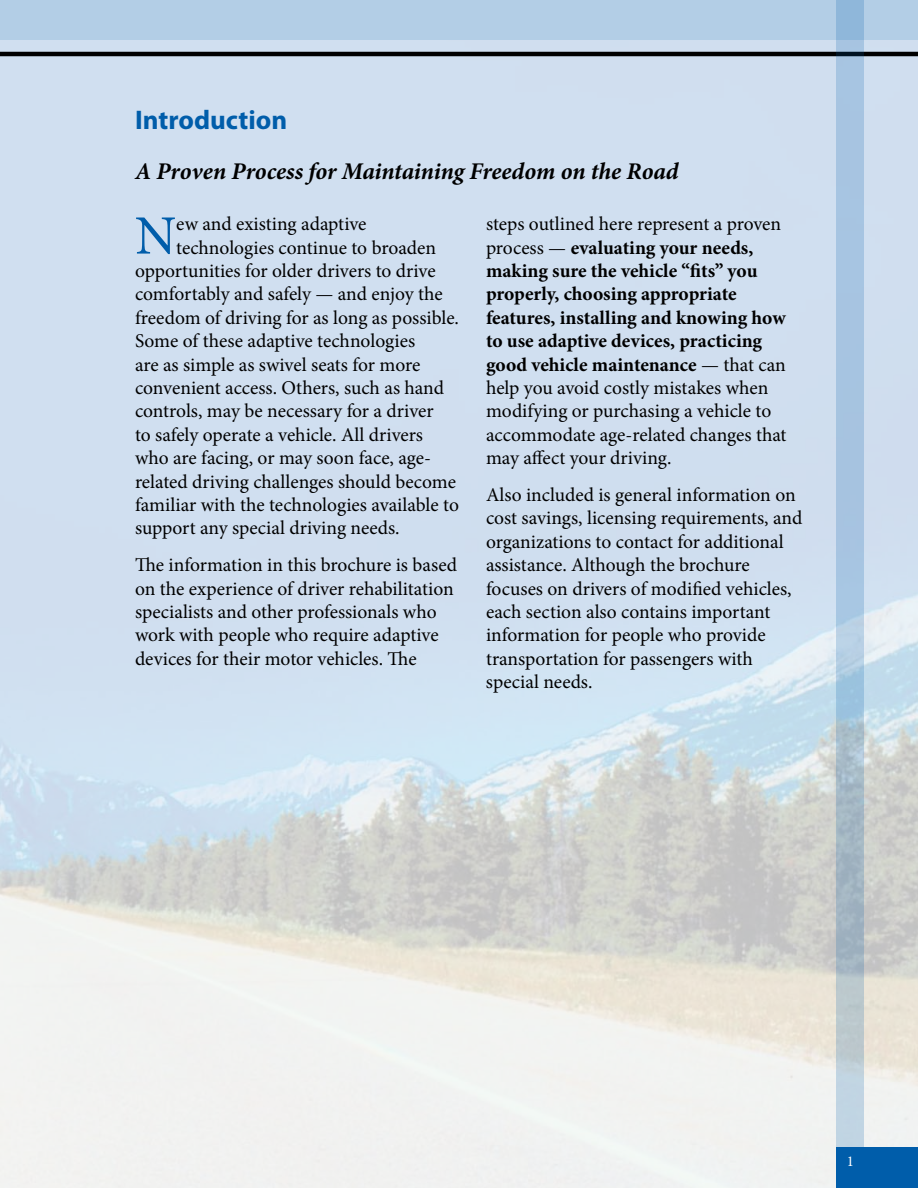
<style>
.page{position:relative;width:918px;height:1188px;background:#fff}
.page>*{position:absolute;margin:0;border:0;box-sizing:border-box;transform-origin:0 0}
.t1{font:55.5px "Minion Pro";color:#005daa}
.t2{font:700 27px "Myriad Pro";color:#005daa}
.t3{font:italic 700 24px "Minion Pro";letter-spacing:-.005em;color:#000}
.t4{font:19.5px/23.4px "Minion Pro";letter-spacing:-.005em;color:#000}
.s1{font-weight:700}
</style>
<div class="page">
<img style="left:0;top:40px;width:918px;height:1148px">
<div style="left:837px;top:1148px;width:81px;height:40px;background:#005daa"></div>
<div style="left:0;top:0;width:918px;height:40px;background:#b3cee6"></div>
<hr style="left:0;top:52px;width:918px;height:4px;background:#000">
<svg style="left:837px;top:0;width:27px;height:1148px;background:#a8c2d8"></svg>
<h2 class="t2" style="left:135px;top:102px;width:154px">Introduction</h2>
<p class="t3" style="left:135px;top:155px;width:545px">A Proven Process for Maintaining Freedom on the Road</p>
<h1 class="t1" style="left:135px;top:199px;width:43px">N</h1>
<p class="t4" style="left:176px;top:212px;width:192px">ew and existing adaptive</p>
<p class="t4" style="left:176px;top:236px;width:261px">technologies continue to broaden</p>
<p class="t4" style="left:135px;top:259px;width:302px">opportunities for older drivers to drive</p>
<p class="t4" style="left:135px;top:283px;width:309px">comfortably and safely — and enjoy the</p>
<p class="t4" style="left:135px;top:306px;width:323px">freedom of driving for as long as possible.</p>
<p class="t4" style="left:135px;top:329px;width:282px">Some of these adaptive technologies</p>
<p class="t4" style="left:135px;top:353px;width:287px">are as simple as swivel seats for more</p>
<p class="t4" style="left:135px;top:376px;width:311px">convenient access. Others, such as hand</p>
<p class="t4" style="left:135px;top:400px;width:300px">controls, may be necessary for a driver</p>
<p class="t4" style="left:135px;top:423px;width:290px">to safely operate a vehicle. All drivers</p>
<p class="t4" style="left:135px;top:446px;width:298px">who are facing, or may soon face, age-</p>
<p class="t4" style="left:135px;top:470px;width:323px">related driving challenges should become</p>
<p class="t4" style="left:135px;top:493px;width:326px">familiar with the technologies available to</p>
<p class="t4" style="left:135px;top:517px;width:264px">support any special driving needs.</p>
<p class="t4" style="left:135px;top:553px;width:324px">The information in this brochure is based on the experience of driver rehabilitation specialists and other professionals who work with people who require adaptive devices for their motor vehicles. The</p>
<p class="t4" style="left:486px;top:212px;width:302px">steps outlined here represent a proven process — <span class="s1">evaluating your needs, making sure the vehicle “fits” you properly, choosing appropriate features, installing and knowing how to use adaptive devices, practicing good vehicle maintenance</span> — that can help you avoid costly mistakes when modifying or purchasing a vehicle to accommodate age-related changes that may affect your driving.</p>
<p class="t4" style="left:486px;top:483px;width:318px">Also included is general information on cost savings, licensing requirements, and organizations to contact for additional assistance. Although the brochure focuses on drivers of modified vehicles, each section also contains important information for people who provide transportation for passengers with special needs.</p>
</div>
